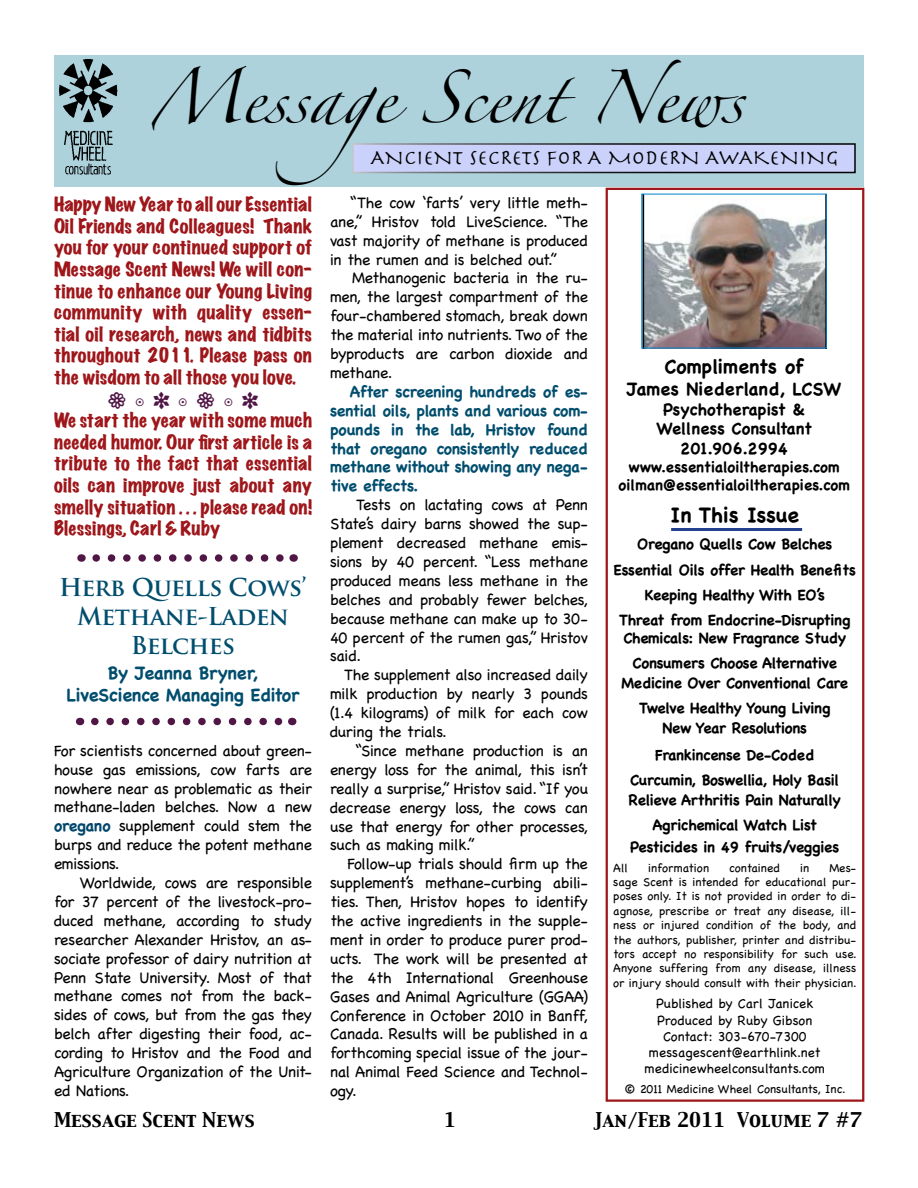
<style>
.page{position:relative;width:918px;height:1188px;background:#fff}
.page>*{position:absolute;margin:0;border:0;box-sizing:border-box;transform-origin:0 0}
.t1{font:48px "Zapfino";color:#000}
.t2{font:700 24px/28.8px "Trajan Pro";letter-spacing:-.02em;color:#004d6d;text-align:center}
.t3{font:21px "Herculanum";color:#000}
.t4{font:700 21px "Chalkboard";color:#000}
.t5{font:700 19.5px "Chalkboard";color:#000}
.t6{font:expanded 18px/21.6px "Marker Felt";letter-spacing:.015em;color:#9e161a;text-align:justify}
.t7{font:700 18px/21.6px "Chalkboard";letter-spacing:-.02em;color:#004d6d;text-align:center}
.t8{font:18px "Capitals";color:#000}
.t9{font:700 18px "Chalkboard";color:#000}
.t10{font:700 16.5px/19.8px "Chalkboard";color:#000;text-align:center}
.t11{font:15.75px/18.9px "Chalkboard";letter-spacing:-.02em;color:#000;text-align:justify}
.t12{font:700 15.75px/18.9px "Chalkboard";letter-spacing:-.02em;color:#004d6d;text-align:justify}
.t13{font:700 15px/25.2px "Chalkboard";letter-spacing:-.02em;color:#000;text-align:center}
.t14{font:700 15px/18px "Chalkboard";color:#000;text-align:center}
.t15{font:13.5px/16.2px "Chalkboard";color:#000;text-align:center}
.t16{font:12px/14.4px "Chalkboard";color:#000;text-align:justify}
.s1{font-weight:700;color:#00476b}
</style>
<div class="page">
<div style="left:606px;top:188px;width:258px;height:914px;border:2px solid #9e161a"></div>
<div style="left:54px;top:56px;width:810px;height:131px;background:#add2dc"></div>
<img style="left:59px;top:59px;width:59px;height:116px">
<div style="left:353px;top:144px;width:502px;height:28px;background:#cad1fa"></div>
<div style="left:352px;top:143px;width:504px;height:30px;border:2px solid #fff"></div>
<hr style="left:671px;top:528px;width:131px;height:3px;background:#24408f">
<svg style="left:96px;top:554px;width:188px;height:8px"></svg>
<svg style="left:95px;top:718px;width:188px;height:7px"></svg>
<svg style="left:643px;top:196px;width:182px;height:150px"></svg>
<h1 class="t1" style="left:151px;top:77px;width:594px">Message Scent News</h1>
<h3 class="t3" style="left:371px;top:144px;width:470px">ANCIENT SECRETS FOR A MODERN AWAKENING</h3>
<p class="t6" style="left:54px;top:194px;width:260px">Happy New Year to all our Essential Oil Friends and Colleagues! Thank you for your continued support of Message Scent News! We will con&shy;tinue to enhance our Young Living community with quality essen&shy;tial oil research, news and tidbits throughout 2011. Please pass on the wisdom to all those you love.</p>
<p class="t6" style="left:54px;top:410px;width:260px">We start the year with some much needed humor. Our first article is a tribute to the fact that essential oils can improve just about any smelly situation . . . please read on!<br>Blessings, Carl &amp; Ruby</p>
<h2 class="t2" style="left:59px;top:574px;width:249px">Herb Quells Cows’<br>Methane-Laden<br>Belches</h2>
<p class="t7" style="left:67px;top:662px;width:234px">By Jeanna Bryner,<br>LiveScience Managing Editor</p>
<p class="t11" style="left:54px;top:741px;width:259px">For scientists concerned about green&shy;house gas emissions, cow farts are nowhere near as problematic as their methane-laden belches. Now a new <span class="s1">oregano</span> supplement could stem the burps and reduce the potent methane emissions.</p>
<p class="t11" style="left:54px;top:873px;width:259px;text-indent:26px">Worldwide, cows are responsible for 37 percent of the livestock-pro&shy;duced methane, according to study researcher Alexander Hristov, an as&shy;sociate professor of dairy nutrition at Penn State University. Most of that methane comes not from the back&shy;sides of cows, but from the gas they belch after digesting their food, ac&shy;cording to Hristov and the Food and Agriculture Organization of the Unit&shy;ed Nations.</p>
<p class="t11" style="left:330px;top:193px;width:260px;text-indent:20px">“The cow ‘farts’ very little meth&shy;ane,” Hristov told LiveScience. “The vast majority of methane is produced in the rumen and is belched out.”</p>
<p class="t11" style="left:330px;top:269px;width:259px;text-indent:22px">Methanogenic bacteria in the ru&shy;men, the largest compartment of the four-chambered stomach, break down the material into nutrients. Two of the byproducts are carbon dioxide and methane.</p>
<p class="t12" style="left:330px;top:382px;width:260px;text-indent:20px">After screening hundreds of es&shy;sential oils, plants and various com&shy;pounds in the lab, Hristov found that oregano consistently reduced methane without showing any nega&shy;tive effects.</p>
<p class="t11" style="left:330px;top:495px;width:260px;text-indent:26px">Tests on lactating cows at Penn State’s dairy barns showed the sup&shy;plement decreased methane emis&shy;sions by 40 percent. “Less methane produced means less methane in the belches and probably fewer belches, because methane can make up to 30- 40 percent of the rumen gas,” Hristov said.</p>
<p class="t11" style="left:330px;top:665px;width:259px;text-indent:14px">The supplement also increased daily milk production by nearly 3 pounds (1.4 kilograms) of milk for each cow during the trials.</p>
<p class="t11" style="left:330px;top:741px;width:260px;text-indent:25px">“Since methane production is an energy loss for the animal, this isn’t really a surprise,” Hristov said. “If you decrease energy loss, the cows can use that energy for other processes, such as making milk.”</p>
<p class="t11" style="left:330px;top:854px;width:260px;text-indent:17px">Follow-up trials should firm up the supplement’s methane-curbing abili&shy;ties. Then, Hristov hopes to identify the active ingredients in the supple&shy;ment in order to produce purer prod&shy;ucts. The work will be presented at the 4th International Greenhouse Gases and Animal Agriculture (GGAA)<br>Conference in October 2010 in Banff, Canada. Results will be published in a forthcoming special issue of the jour&shy;nal Animal Feed Science and Technol&shy;ogy.</p>
<p class="t5" style="left:664px;top:355px;width:141px">Compliments of</p>
<p class="t9" style="left:627px;top:378px;width:216px">James Niederland, LCSW</p>
<p class="t10" style="left:656px;top:399px;width:157px">Psychotherapist &amp;<br>Wellness Consultant<br>201.906.2994</p>
<p class="t14" style="left:618px;top:458px;width:233px">www.essentialoiltherapies.com oilman@essentialoiltherapies.com</p>
<h3 class="t4" style="left:671px;top:503px;width:130px">In This Issue</h3>
<p class="t13" style="left:614px;top:532px;width:244px">Oregano Quells Cow Belches<br>Essential Oils offer Health Benefits<br>Keeping Healthy With EO’s<br>Threat from Endocrine-Disrupting</p>
<p class="t13" style="left:623px;top:625px;width:224px">Chemicals: New Fragrance Study<br>Consumers Choose Alternative</p>
<p class="t13" style="left:621px;top:670px;width:228px">Medicine Over Conventional Care<br>Twelve Healthy Young Living</p>
<p class="t13" style="left:655px;top:714px;width:161px;line-height:27px">New Year Resolutions<br>Frankincense De-Coded</p>
<p class="t13" style="left:629px;top:770px;width:214px;line-height:19.8px;text-align:left">Curcumin, Boswellia, Holy Basil<br>Relieve Arthritis Pain Naturally</p>
<p class="t13" style="left:630px;top:814px;width:211px;line-height:21.6px">Agrichemical Watch List<br>Pesticides in 49 fruits/veggies</p>
<p class="t16" style="left:613px;top:860px;width:16px">All</p>
<p class="t16" style="left:648px;top:860px;width:63px">information</p>
<p class="t16" style="left:729px;top:860px;width:52px">contained</p>
<p class="t16" style="left:800px;top:860px;width:11px">in</p>
<p class="t16" style="left:613px;top:860px;width:245px;text-indent:216px">Mes&shy;sage Scent is intended for educational pur&shy;poses only. It is not provided in order to di&shy;agnose, prescribe or treat any disease, ill&shy;ness or injured condition of the body, and the authors, publisher, printer and distribu&shy;tors accept no responsibility for such use.<br>Anyone suffering from any disease, illness or injury should consult with their physician.</p>
<p class="t15" style="left:645px;top:996px;width:182px">Published by Carl Janicek<br>Produced by Ruby Gibson<br>Contact: 303-670-7300 messagescent@earthlink.net medicinewheelconsultants.com</p>
<p class="t16" style="left:624px;top:1082px;width:223px">© 2011 Medicine Wheel Consultants, Inc.</p>
<p class="t8" style="left:54px;top:1108px;width:202px">Message Scent News</p>
<p class="t8" style="left:444px;top:1108px;width:14px">1</p>
<p class="t8" style="left:594px;top:1108px;width:270px">Jan/Feb 2011 Volume 7 #7</p>
</div>
